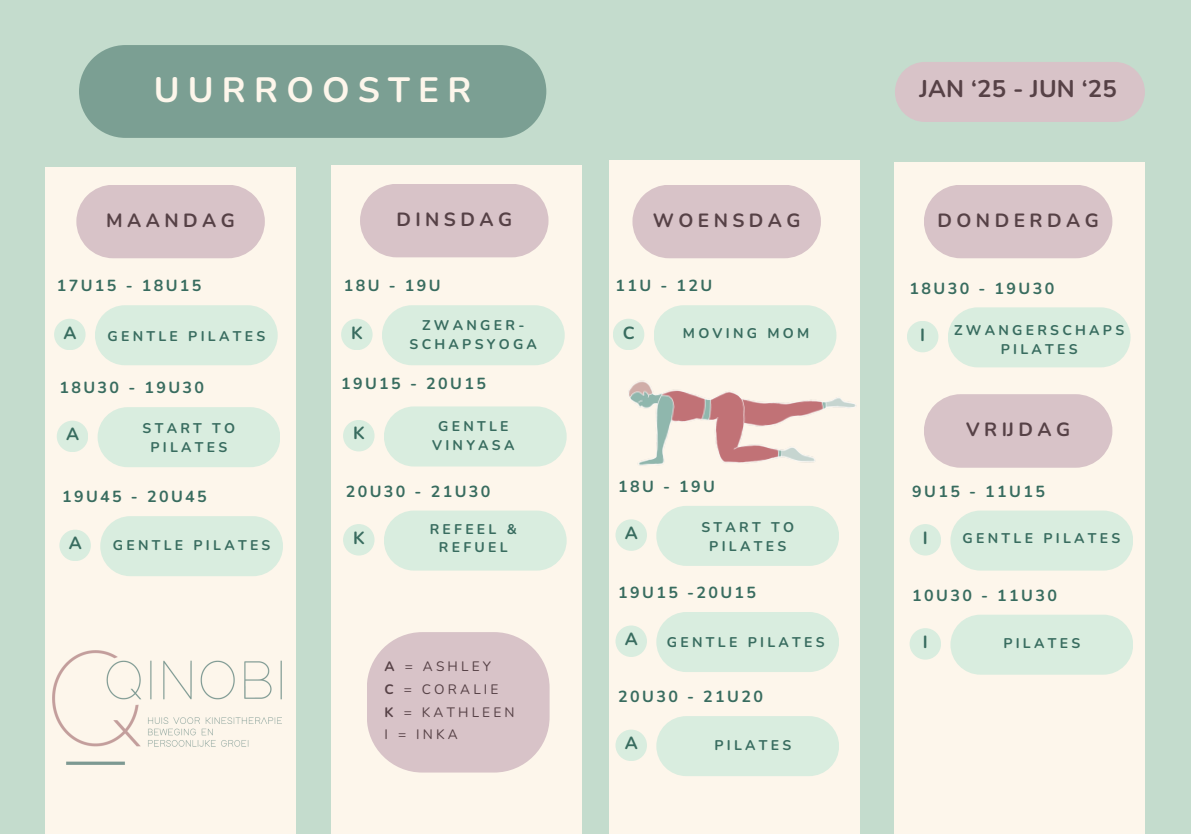
<style>
.page{position:relative;width:1191px;height:834px;background:#c4dccd}
.page>*{position:absolute;margin:0;border:0;box-sizing:border-box;transform-origin:0 0}
.t1{font:700 35px "Nunito";letter-spacing:.235em;color:#fdf6eb}
.t2{font:700 24px "Nunito";letter-spacing:.01em;color:#564146}
.t3{font:700 19px "Nunito";letter-spacing:.235em;color:#564146}
.t4{font:700 17.6px "Nunito";color:#386c5f}
.t5{font:700 16px "Nunito";letter-spacing:.15em;color:#386c5f}
.t6{font:700 14px/18.6px "Nunito";letter-spacing:.235em;color:#386c5f;text-align:center}
.t7{font:13.6px "Nunito";letter-spacing:.235em;color:#564146}
.s1{font-weight:700}
</style>
<div class="page">
<div style="left:46px;top:167px;width:250px;height:667px;background:#fdf6eb"></div>
<svg style="left:76px;top:185px;width:189px;height:73px;background:#dbc7ca"></svg>
<div style="left:331px;top:166px;width:250px;height:668px;background:#fdf6eb"></div>
<div style="left:360px;top:184px;width:174px;height:73px;background:#d8c3c8"></div>
<div style="left:610px;top:160px;width:250px;height:674px;background:#fdf6eb"></div>
<div style="left:895px;top:162px;width:250px;height:672px;background:#fdf6eb"></div>
<svg style="left:924px;top:185px;width:188px;height:73px;background:#dac7ca"></svg>
<img style="left:534px;top:161px;width:322px;height:501px">
<div style="left:95px;top:305px;width:183px;height:60px;background:#d9eddf;border-radius:30px"></div>
<div style="left:54px;top:319px;width:32px;height:31px;background:#d9eddf;border-radius:50%"></div>
<div style="left:98px;top:407px;width:182px;height:60px;background:#d9eddf;border-radius:30px"></div>
<div style="left:57px;top:421px;width:31px;height:31px;background:#d9eddf;border-radius:50%"></div>
<div style="left:100px;top:516px;width:183px;height:60px;background:#d9eddf;border-radius:30px"></div>
<div style="left:59px;top:530px;width:32px;height:31px;background:#d9eddf;border-radius:50%"></div>
<div style="left:654px;top:305px;width:182px;height:60px;background:#d9eddf;border-radius:30px"></div>
<div style="left:613px;top:319px;width:31px;height:31px;background:#d9eddf;border-radius:50%"></div>
<div style="left:382px;top:305px;width:183px;height:60px;background:#d9eddf;border-radius:30px"></div>
<div style="left:341px;top:319px;width:32px;height:31px;background:#d9eddf;border-radius:50%"></div>
<div style="left:384px;top:406px;width:183px;height:61px;background:#d9eddf;border-radius:30px"></div>
<div style="left:343px;top:420px;width:32px;height:31px;background:#d9eddf;border-radius:50%"></div>
<div style="left:384px;top:511px;width:183px;height:60px;background:#d9eddf;border-radius:30px"></div>
<div style="left:343px;top:524px;width:32px;height:32px;background:#d9eddf;border-radius:50%"></div>
<div style="left:656px;top:612px;width:183px;height:60px;background:#d9eddf;border-radius:30px"></div>
<div style="left:615px;top:626px;width:32px;height:31px;background:#d9eddf;border-radius:50%"></div>
<div style="left:656px;top:716px;width:183px;height:60px;background:#d9eddf;border-radius:30px"></div>
<div style="left:615px;top:730px;width:32px;height:31px;background:#d9eddf;border-radius:50%"></div>
<div style="left:948px;top:307px;width:183px;height:60px;background:#d9eddf;border-radius:30px"></div>
<div style="left:907px;top:321px;width:31px;height:31px;background:#d9eddf;border-radius:50%"></div>
<div style="left:950px;top:511px;width:183px;height:60px;background:#d9eddf;border-radius:30px"></div>
<div style="left:910px;top:524px;width:31px;height:32px;background:#d9eddf;border-radius:50%"></div>
<div style="left:950px;top:615px;width:183px;height:60px;background:#d9eddf;border-radius:30px"></div>
<div style="left:910px;top:628px;width:31px;height:32px;background:#d9eddf;border-radius:50%"></div>
<div style="left:656px;top:506px;width:183px;height:60px;background:#d9eddf;border-radius:30px"></div>
<div style="left:615px;top:519px;width:32px;height:32px;background:#d9eddf;border-radius:50%"></div>
<svg style="left:924px;top:394px;width:188px;height:74px;background:#dbc7cb"></svg>
<div style="left:367px;top:632px;width:183px;height:141px;background:#d8c3c8;border-radius:55px"></div>
<img style="left:52px;top:651px;width:230px;height:114px">
<div style="left:895px;top:62px;width:250px;height:60px;background:#d8c3c8;border-radius:30px"></div>
<div style="left:79px;top:45px;width:467px;height:93px;background:#7b9f93"></div>
<h4 class="t1" style="left:154px;top:67px;width:319px">UURROOSTER</h4>
<h5 class="t2" style="left:920px;top:73px;width:199px">JAN ‘25 - JUN ‘25</h5>
<h1 class="t3" style="left:106px;top:208px;width:130px">MAANDAG</h1>
<h2 class="t3" style="left:396px;top:207px;width:117px">DINSDAG</h2>
<h3 class="t3" style="left:653px;top:208px;width:149px">WOENSDAG</h3>
<h4 class="t3" style="left:938px;top:208px;width:163px">DONDERDAG</h4>
<p class="t5" style="left:57px;top:275px;width:146px">17U15 - 18U15</p>
<h4 class="t4" style="left:63px;top:321px;width:15px">A</h4>
<h5 class="t6" style="left:107px;top:327px;width:159px">GENTLE PILATES</h5>
<p class="t5" style="left:59px;top:377px;width:146px">18U30 - 19U30</p>
<h5 class="t6" style="left:143px;top:419px;width:94px">START TO<br>PILATES</h5>
<p class="t4" style="left:66px;top:423px;width:15px">A</p>
<h3 class="t5" style="left:62px;top:486px;width:146px">19U45 - 20U45</h3>
<p class="t4" style="left:69px;top:532px;width:15px">A</p>
<h4 class="t6" style="left:113px;top:536px;width:159px">GENTLE PILATES</h4>
<p class="t5" style="left:344px;top:275px;width:98px">18U - 19U</p>
<h5 class="t6" style="left:410px;top:316px;width:129px">ZWANGER-<br>SCHAPSYOGA</h5>
<h4 class="t4" style="left:351px;top:321px;width:13px">K</h4>
<p class="t5" style="left:341px;top:372px;width:146px">19U15 - 20U15</p>
<h5 class="t6" style="left:432px;top:417px;width:84px">GENTLE<br>VINYASA</h5>
<h4 class="t4" style="left:353px;top:421px;width:13px">K</h4>
<p class="t5" style="left:346px;top:481px;width:146px">20U30 - 21U30</p>
<h5 class="t6" style="left:430px;top:520px;width:89px">REFEEL &amp;<br>REFUEL</h5>
<h3 class="t4" style="left:353px;top:526px;width:13px">K</h3>
<h5 class="t7" style="left:385px;top:657px;width:108px"><span class="s1">A</span> = ASHLEY</h5>
<h3 class="t7" style="left:385px;top:680px;width:115px"><span class="s1">C</span> = CORALIE</h3>
<h4 class="t7" style="left:385px;top:703px;width:132px"><span class="s1">K</span> = KATHLEEN</h4>
<p class="t7" style="left:385px;top:726px;width:75px">I = INKA</p>
<h5 class="t5" style="left:615px;top:275px;width:98px">11U - 12U</h5>
<h4 class="t4" style="left:623px;top:321px;width:13px">C</h4>
<p class="t6" style="left:683px;top:324px;width:128px">MOVING MOM</p>
<p class="t5" style="left:618px;top:476px;width:98px">18U - 19U</p>
<h3 class="t6" style="left:701px;top:518px;width:94px">START TO<br>PILATES</h3>
<h4 class="t4" style="left:625px;top:521px;width:15px">A</h4>
<h4 class="t5" style="left:618px;top:582px;width:140px">19U15 -20U15</h4>
<h5 class="t4" style="left:625px;top:628px;width:15px">A</h5>
<p class="t6" style="left:667px;top:633px;width:159px">GENTLE PILATES</p>
<p class="t5" style="left:618px;top:686px;width:146px">20U30 - 21U20</p>
<h4 class="t4" style="left:625px;top:732px;width:15px">A</h4>
<h5 class="t6" style="left:714px;top:736px;width:78px">PILATES</h5>
<h4 class="t5" style="left:910px;top:277px;width:146px">18U30 - 19U30</h4>
<p class="t6" style="left:954px;top:321px;width:172px">ZWANGERSCHAPS<br>PILATES</p>
<h5 class="t4" style="left:920px;top:323px;width:6px">I</h5>
<p class="t3" style="left:966px;top:417px;width:105px">VRIJ DAG</p>
<h4 class="t5" style="left:912px;top:481px;width:134px">9U15 - 11U15</h4>
<h5 class="t4" style="left:923px;top:526px;width:6px">I</h5>
<p class="t6" style="left:963px;top:529px;width:159px">GENTLE PILATES</p>
<p class="t5" style="left:912px;top:585px;width:146px">10U30 - 11U30</p>
<p class="t4" style="left:923px;top:630px;width:6px">I</p>
<p class="t6" style="left:1003px;top:634px;width:78px">PILATES</p>
</div>
